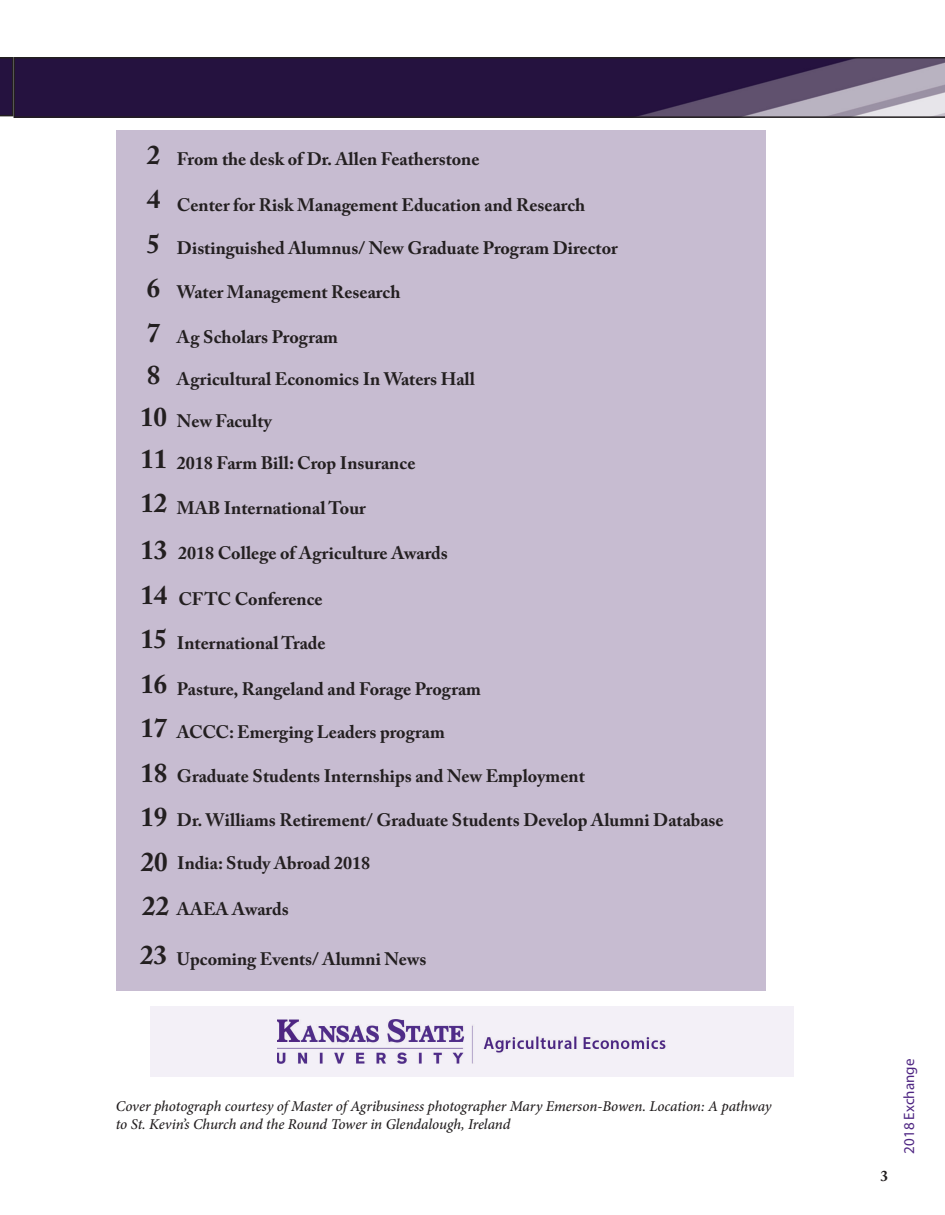
<style>
.page{position:relative;width:945px;height:1215px;background:#fff}
.page>*{position:absolute;margin:0;border:0;box-sizing:border-box;transform-origin:0 0}
.t1{font:700 27px "Adobe Caslon Pro";color:#231f20}
.t2{font:700 18px "Adobe Caslon Pro";color:#231f20}
.t3{font:italic 500 15px/18px "Minion Pro";letter-spacing:-.01em;color:#231f20}
.t4{font:15px "Myriad Pro";color:#4e2582}
.t5{font:700 15px "Adobe Caslon Pro";color:#231f20}
</style>
<div class="page">
<div style="left:116px;top:131px;width:649px;height:860px;background:#c7bcd1"></div>
<svg style="left:151px;top:1006px;width:643px;height:71px;fill:#f3f0f7"></svg>
<svg style="left:0;top:57px;width:14px;height:59px"></svg>
<svg style="left:14px;top:57px;width:931px;height:61px;background:#39284e"></svg>
<p class="t1" style="left:147px;top:139px;width:15px">2</p>
<p class="t2" style="left:177px;top:148px;width:304px">From the desk of Dr. Allen Featherstone</p>
<p class="t1" style="left:147px;top:183px;width:15px">4</p>
<p class="t2" style="left:177px;top:194px;width:410px">Center for Risk Management Education and Research</p>
<p class="t1" style="left:147px;top:228px;width:15px">5</p>
<p class="t1" style="left:147px;top:272px;width:15px">6</p>
<p class="t1" style="left:147px;top:317px;width:15px">7</p>
<p class="t1" style="left:147px;top:359px;width:15px">8</p>
<p class="t1" style="left:140px;top:401px;width:28px">10</p>
<p class="t1" style="left:140px;top:443px;width:28px">11</p>
<p class="t1" style="left:140px;top:487px;width:28px">12</p>
<p class="t2" style="left:177px;top:237px;width:442px">Distinguished Alumnus/ New Graduate Program Director</p>
<p class="t2" style="left:177px;top:282px;width:225px">Water Management Research</p>
<p class="t2" style="left:177px;top:326px;width:163px">Ag Scholars Program</p>
<p class="t2" style="left:177px;top:368px;width:300px">Agricultural Economics In Waters Hall</p>
<p class="t2" style="left:177px;top:410px;width:96px">New Faculty</p>
<p class="t2" style="left:177px;top:452px;width:240px">2018 Farm Bill: Crop Insurance</p>
<p class="t2" style="left:177px;top:498px;width:190px">MAB International Tour</p>
<p class="t1" style="left:140px;top:534px;width:28px">13</p>
<p class="t1" style="left:140px;top:579px;width:28px">14</p>
<p class="t1" style="left:140px;top:623px;width:28px">15</p>
<p class="t1" style="left:140px;top:668px;width:28px">16</p>
<p class="t1" style="left:140px;top:712px;width:28px">17</p>
<p class="t1" style="left:140px;top:757px;width:28px">18</p>
<p class="t1" style="left:140px;top:801px;width:28px">19</p>
<p class="t2" style="left:178px;top:543px;width:271px">2018 College of Agriculture Awards</p>
<p class="t2" style="left:178px;top:588px;width:146px">CFTC Conference</p>
<p class="t2" style="left:177px;top:632px;width:150px">International Trade</p>
<p class="t2" style="left:177px;top:678px;width:306px">Pasture, Rangeland and Forage Program</p>
<p class="t2" style="left:177px;top:721px;width:269px">ACCC: Emerging Leaders program</p>
<p class="t2" style="left:177px;top:765px;width:409px">Graduate Students Internships and New Employment</p>
<p class="t2" style="left:177px;top:810px;width:548px">Dr. Williams Retirement/ Graduate Students Develop Alumni Database</p>
<p class="t1" style="left:141px;top:846px;width:28px">20</p>
<p class="t2" style="left:177px;top:853px;width:194px">India: Study Abroad 2018</p>
<p class="t2" style="left:177px;top:898px;width:113px">AAEA Awards</p>
<p class="t1" style="left:142px;top:890px;width:28px">22</p>
<p class="t1" style="left:140px;top:939px;width:28px">23</p>
<p class="t2" style="left:177px;top:948px;width:251px">Upcoming Events/ Alumni News</p>
<p class="t3" style="left:116px;top:1097px;width:657px">Cover photograph courtesy of Master of Agribusiness photographer Mary Emerson-Bowen. Location: A pathway to St. Kevin’s Church and the Round Tower in Glendalough, Ireland</p>
<p class="t5" style="left:880px;top:1167px;width:9px">3</p>
<p class="t4" style="left:900px;top:1154px;width:96px;rotate:-90deg">2018 Exchange</p>
</div>
